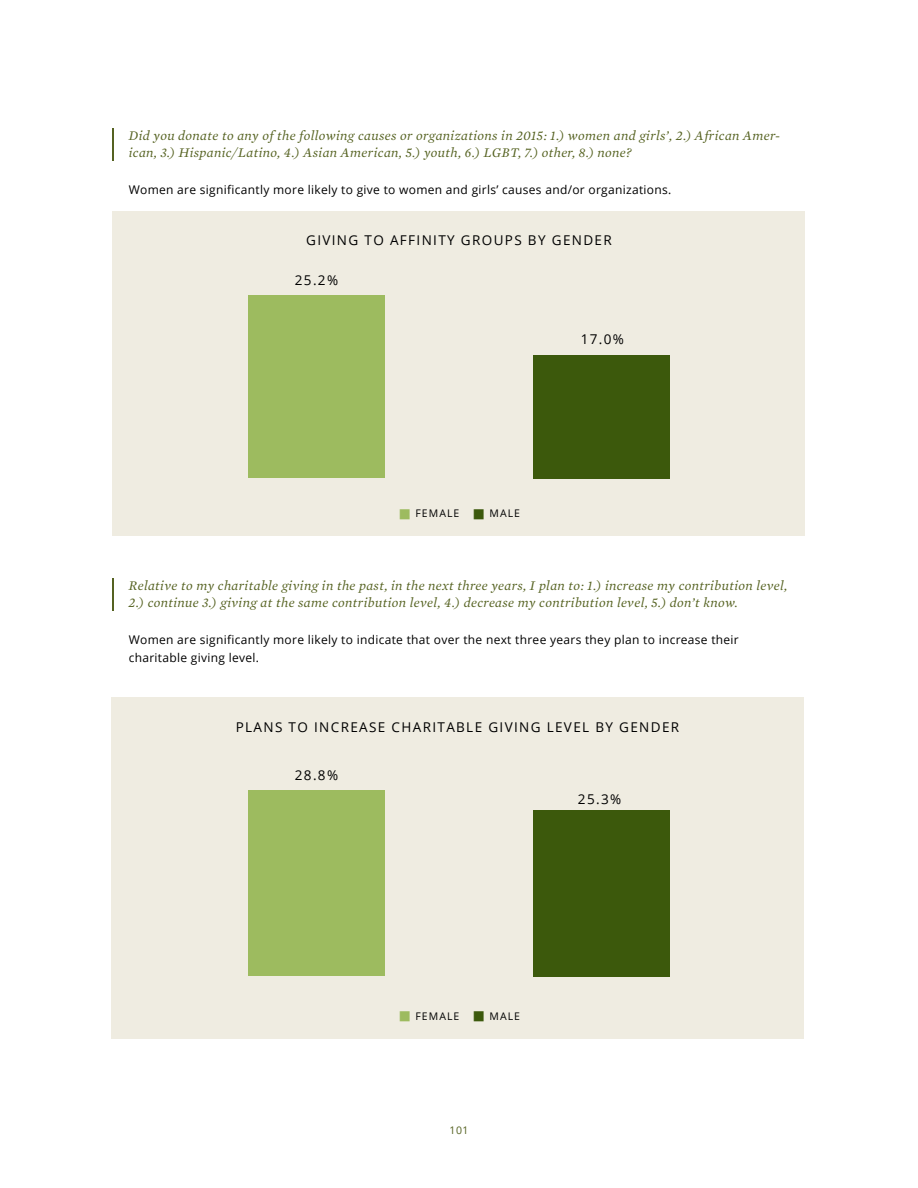
<style>
.page{position:relative;width:918px;height:1188px;background:#fff}
.page>*{position:absolute;margin:0;border:0;box-sizing:border-box;transform-origin:0 0}
.t1{font:italic 13.5px/18px "Mercury Text G1";letter-spacing:.025em;color:#556221}
.t2{font:13.5px "Open Sans";letter-spacing:.1em;color:#000}
.t3{font:12px/18px "Open Sans";letter-spacing:.025em;color:#000}
.t4{font:10.5px "Open Sans";letter-spacing:.1em;color:#000}
.t5{font:10.5px "Open Sans";color:#556221}
.s1{font-family:"Minion Pro";font-size:34.5px;color:#9dbb5f}
.s2{font-family:"Minion Pro";font-size:34.5px;color:#3c590c}
</style>
<div class="page">
<hr style="left:112px;top:128px;width:1px;height:32px;background:#556221">
<hr style="left:112px;top:578px;width:1px;height:32px;background:#556221">
<div style="left:112px;top:211px;width:694px;height:325px;background:#efece1"></div>
<div style="left:111px;top:698px;width:693px;height:342px;background:#efece1"></div>
<div style="left:248px;top:296px;width:137px;height:182px;background:#9dbb5f"></div>
<div style="left:533px;top:355px;width:137px;height:123px;background:#3c590c"></div>
<div style="left:248px;top:791px;width:137px;height:185px;background:#9dbb5f"></div>
<div style="left:533px;top:810px;width:137px;height:166px;background:#3c590c"></div>
<p class="t1" style="left:129px;top:126px;width:653px">Did you donate to any of the following causes or organizations in 2015: 1.) women and girls’, 2.) African Amer&shy;ican, 3.) Hispanic/Latino, 4.) Asian American, 5.) youth, 6.) LGBT, 7.) other, 8.) none?</p>
<p class="t3" style="left:129px;top:180px;width:544px">Women are significantly more likely to give to women and girls’ causes and/or organizations.</p>
<p class="t2" style="left:306px;top:231px;width:307px">GIVING TO AFFINITY GROUPS BY GENDER</p>
<p class="t2" style="left:295px;top:271px;width:45px">25.2%</p>
<p class="t2" style="left:581px;top:330px;width:45px">17.0%</p>
<p class="t4" style="left:398px;top:506px;width:63px"><span class="s1">■</span> FEMALE</p>
<p class="t4" style="left:472px;top:506px;width:50px"><span class="s2">■</span> MALE</p>
<p class="t1" style="left:129px;top:576px;width:660px">Relative to my charitable giving in the past, in the next three years, I plan to: 1.) increase my contribution level,<br>2.) continue 3.) giving at the same contribution level, 4.) decrease my contribution level, 5.) don’t know.</p>
<p class="t3" style="left:129px;top:630px;width:612px">Women are significantly more likely to indicate that over the next three years they plan to increase their charitable giving level.</p>
<p class="t2" style="left:236px;top:718px;width:445px">PLANS TO INCREASE CHARITABLE GIVING LEVEL BY GENDER</p>
<p class="t2" style="left:295px;top:766px;width:45px">28.8%</p>
<p class="t2" style="left:578px;top:790px;width:45px">25.3%</p>
<p class="t4" style="left:398px;top:1009px;width:63px"><span class="s1">■</span> FEMALE</p>
<p class="t4" style="left:472px;top:1009px;width:50px"><span class="s2">■</span> MALE</p>
<p class="t5" style="left:449px;top:1123px;width:21px">101</p>
</div>
